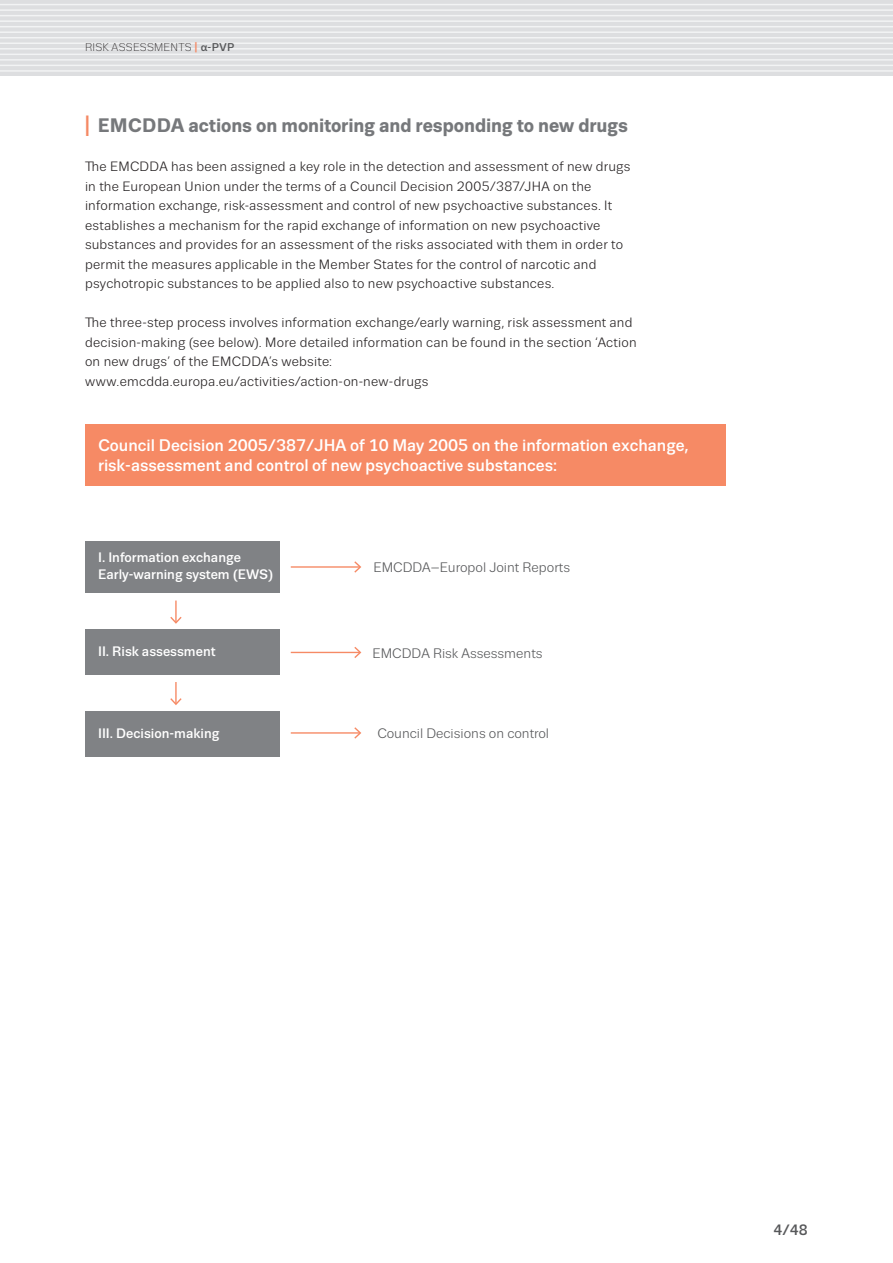
<style>
.page{position:relative;width:893px;height:1263px;background:#fff}
.page>*{position:absolute;margin:0;border:0;box-sizing:border-box;transform-origin:0 0}
.I_Headline{font:700 19.5px "Trivia Sans";letter-spacing:-.005em;color:#76787b}
.t1{font:500 16.8px/20.1px "Trivia Sans";color:#fff}
.t2{font:500 15px "Trivia Sans";color:#57585a}
.t3{font:500 13.8px/16.5px "Trivia Sans";color:#fff}
.t4{font:13.8px "Trivia Sans";color:#57585a}
.TEXT_Regular_9_13{font:13.5px/19.5px "Trivia Sans";letter-spacing:.015em;color:#231f20}
.t5{font:300 11.25px "Trivia Sans";letter-spacing:.02em;color:#231f20}
.s1{font-weight:500;color:#f58964}
.s2{font-weight:500;color:#57585a}
.s3{font-size:29.25px;color:#f58964}
</style>
<div class="page">
<div style="left:0;top:0;width:893px;height:76px;background:#dddee0"></div>
<hr style="left:0;top:0;width:893px;height:1px;background:#f2f3f4">
<hr style="left:0;top:4px;width:893px;height:1px;background:#f2f3f4">
<hr style="left:0;top:9px;width:893px;height:2px;background:#f2f3f4">
<hr style="left:0;top:15px;width:893px;height:1px;background:#f2f3f4">
<hr style="left:0;top:20px;width:893px;height:2px;background:#f2f3f4">
<hr style="left:0;top:26px;width:893px;height:1px;background:#f2f3f4">
<hr style="left:0;top:31px;width:893px;height:2px;background:#f2f3f4">
<hr style="left:0;top:37px;width:893px;height:1px;background:#f2f3f4">
<hr style="left:0;top:43px;width:893px;height:1px;background:#f2f3f4">
<hr style="left:0;top:48px;width:893px;height:2px;background:#f2f3f4">
<hr style="left:0;top:54px;width:893px;height:1px;background:#f2f3f4">
<hr style="left:0;top:59px;width:893px;height:2px;background:#f2f3f4">
<hr style="left:0;top:65px;width:893px;height:1px;background:#f2f3f4">
<hr style="left:0;top:70px;width:893px;height:2px;background:#f2f3f4">
<div style="left:85px;top:424px;width:641px;height:62px;background:#f68a65"></div>
<div style="left:85px;top:541px;width:195px;height:52px;background:#808285"></div>
<hr style="left:291px;top:566px;width:69px;height:2px;background:#f68a65">
<svg style="left:354px;top:561px;width:7px;height:12px"></svg>
<div style="left:85px;top:711px;width:195px;height:45px;background:#808285"></div>
<hr style="left:175px;top:682px;width:2px;height:22px;background:#f68a65">
<svg style="left:170px;top:698px;width:12px;height:7px"></svg>
<hr style="left:175px;top:600px;width:2px;height:22px;background:#f68a65">
<svg style="left:170px;top:617px;width:12px;height:7px"></svg>
<div style="left:85px;top:629px;width:195px;height:45px;background:#808285"></div>
<hr style="left:291px;top:652px;width:69px;height:1px;background:#f68a65">
<svg style="left:354px;top:647px;width:7px;height:11px"></svg>
<hr style="left:291px;top:732px;width:69px;height:2px;background:#f68a65">
<svg style="left:354px;top:727px;width:7px;height:12px"></svg>
<p class="t5" style="left:85px;top:42px;width:151px">RISK ASSESSMENTS <span class="s1">|</span> <span class="s2">α-PVP</span></p>
<p class="I_Headline" style="left:85px;top:115px;width:544px"><span class="s3">I</span> EMCDDA actions on monitoring and responding to new drugs</p>
<p class="TEXT_Regular_9_13" style="left:85px;top:157px;width:547px">The EMCDDA has been assigned a key role in the detection and assessment of new drugs in the European Union under the terms of a Council Decision 2005/387/JHA on the information exchange, risk-assessment and control of new psychoactive substances. It establishes a mechanism for the rapid exchange of information on new psychoactive substances and provides for an assessment of the risks associated with them in order to permit the measures applicable in the Member States for the control of narcotic and psychotropic substances to be applied also to new psychoactive substances.</p>
<p class="TEXT_Regular_9_13" style="left:85px;top:313px;width:553px">The three-step process involves information exchange/early warning, risk assessment and decision-making (see below). More detailed information can be found in the section ‘Action on new drugs’ of the EMCDDA’s website: www.emcdda.europa.eu/activities/action-on-new-drugs</p>
<p class="t1" style="left:98px;top:436px;width:592px">Council Decision 2005/387/JHA of 10 May 2005 on the information exchange, risk-assessment and control of new psychoactive substances:</p>
<p class="t3" style="left:98px;top:549px;width:177px">I. Information exchange<br>Early-warning system (EWS)</p>
<p class="t4" style="left:374px;top:559px;width:198px">EMCDDA–Europol Joint Reports</p>
<p class="t3" style="left:98px;top:643px;width:119px">II. Risk assessment</p>
<p class="t4" style="left:373px;top:645px;width:171px">EMCDDA Risk Assessments</p>
<p class="t3" style="left:98px;top:725px;width:123px">III. Decision-making</p>
<p class="t4" style="left:377px;top:726px;width:173px">Council Decisions on control</p>
<p class="t2" style="left:774px;top:1221px;width:36px">4/48</p>
</div>
